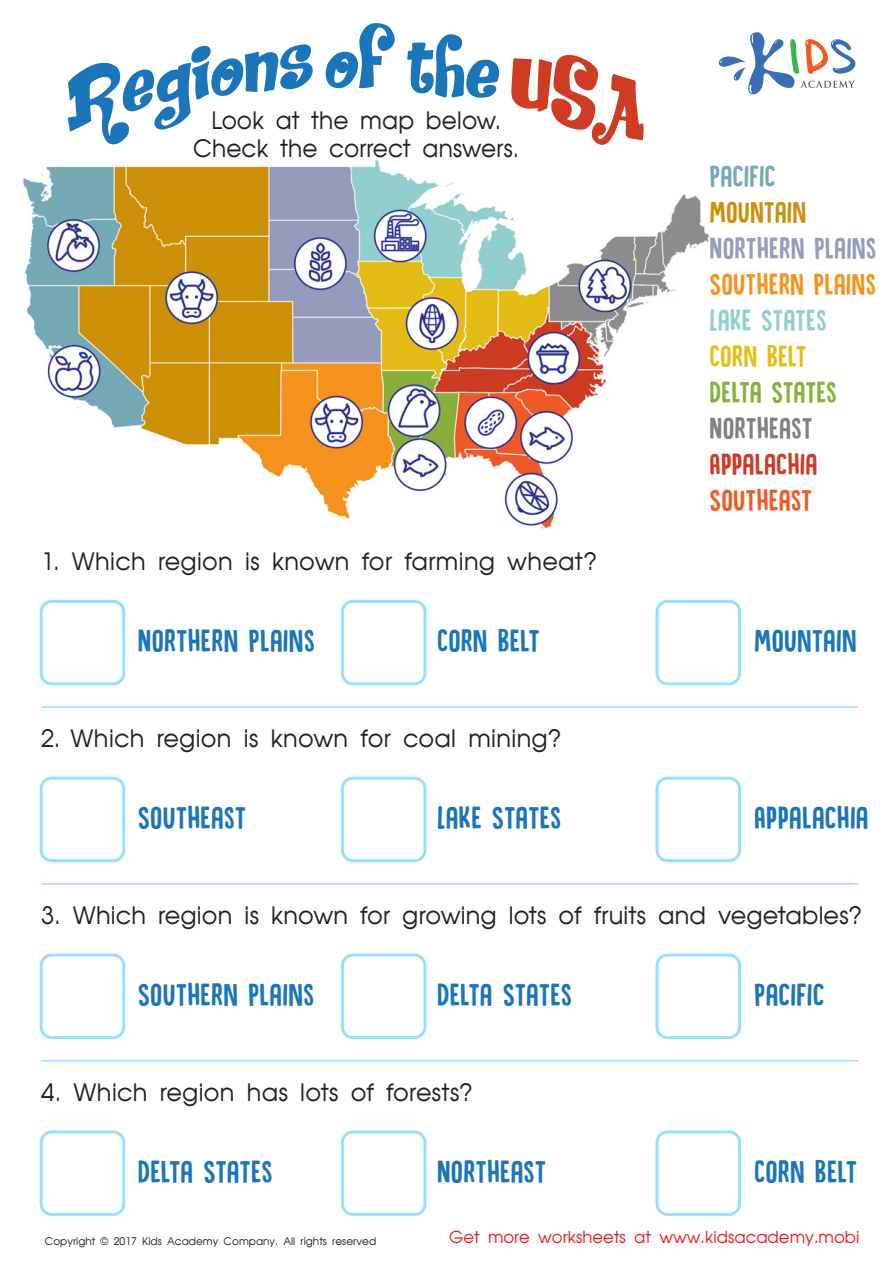
<style>
.page{position:relative;width:893px;height:1263px;background:#fff}
.page>*{position:absolute;margin:0;border:0;box-sizing:border-box;transform-origin:0 0}
.t1{font:33px "DK Canoodle";letter-spacing:.005em;color:#1b75bb}
.t2{font:31.5px "DK Canoodle";color:#959cbc}
.t3{font:31.5px "DK Canoodle";color:#f6921e}
.t4{font:31.5px "DK Canoodle";letter-spacing:-.005em;color:#89af3c}
.t5{font:31.5px "DK Canoodle";color:#94cece}
.t6{font:31.5px "DK Canoodle";color:#ce3c24}
.t7{font:31.5px "DK Canoodle";color:#808184}
.t8{font:31.5px "DK Canoodle";color:#f05a28}
.t9{font:31.5px "DK Canoodle";letter-spacing:.005em;color:#cc900a}
.t10{font:31.5px "DK Canoodle";color:#e5bd17}
.t11{font:31.5px "DK Canoodle";color:#75a9b6}
.t12{font:24px/28.8px "AG Avant Garde Cyr";letter-spacing:.01em;color:#231f20;text-align:center}
.t13{font:16.5px "AG Avant Garde Cyr";color:#ec1c24}
.t14{font:10.5px "AG Avant Garde Cyr";color:#231f20}
</style>
<div class="page">
<svg style="left:68px;top:44px;width:245px;height:101px"></svg>
<svg style="left:325px;top:23px;width:70px;height:65px"></svg>
<svg style="left:407px;top:34px;width:92px;height:64px"></svg>
<svg style="left:511px;top:54px;width:132px;height:91px"></svg>
<svg style="left:718px;top:32px;width:137px;height:63px"></svg>
<img style="left:22px;top:160px;width:688px;height:369px">
<hr style="left:41px;top:706px;width:817px;height:2px;background:#93e0ff">
<div style="left:40px;top:600px;width:85px;height:85px;border:3px solid #93e0ff;border-radius:10px"></div>
<div style="left:341px;top:600px;width:85px;height:85px;border:3px solid #93e0ff;border-radius:10px"></div>
<div style="left:655px;top:600px;width:86px;height:85px;border:3px solid #93e0ff;border-radius:10px"></div>
<hr style="left:41px;top:883px;width:817px;height:2px;background:#93e0ff">
<div style="left:40px;top:777px;width:85px;height:85px;border:3px solid #93e0ff;border-radius:10px"></div>
<div style="left:341px;top:777px;width:85px;height:85px;border:3px solid #93e0ff;border-radius:10px"></div>
<div style="left:655px;top:777px;width:86px;height:85px;border:3px solid #93e0ff;border-radius:10px"></div>
<hr style="left:41px;top:1060px;width:817px;height:2px;background:#93e0ff">
<div style="left:40px;top:954px;width:85px;height:85px;border:3px solid #93e0ff;border-radius:10px"></div>
<div style="left:341px;top:954px;width:85px;height:85px;border:3px solid #93e0ff;border-radius:10px"></div>
<div style="left:655px;top:954px;width:86px;height:85px;border:3px solid #93e0ff;border-radius:10px"></div>
<div style="left:40px;top:1130px;width:85px;height:86px;border:3px solid #93e0ff;border-radius:10px"></div>
<div style="left:341px;top:1130px;width:85px;height:86px;border:3px solid #93e0ff;border-radius:10px"></div>
<div style="left:655px;top:1130px;width:86px;height:86px;border:3px solid #93e0ff;border-radius:10px"></div>
<p class="t12" style="left:193px;top:106px;width:327px">Look at the map below.<br>Check the correct answers.</p>
<p class="t12" style="left:41px;top:547px;width:557px">1. Which region is known for farming wheat?</p>
<h2 class="t11" style="left:709px;top:160px;width:68px">PACIFIC</h2>
<h2 class="t9" style="left:709px;top:196px;width:98px">MOUNTAIN</h2>
<h2 class="t2" style="left:709px;top:232px;width:168px">NORTHERN PLAINS</h2>
<h2 class="t3" style="left:709px;top:268px;width:168px">SOUTHERN PLAINS</h2>
<h2 class="t5" style="left:709px;top:304px;width:119px">LAKE STATES</h2>
<h2 class="t10" style="left:709px;top:340px;width:99px">CORN BELT</h2>
<h2 class="t4" style="left:709px;top:376px;width:129px">DELTA STATES</h2>
<h2 class="t7" style="left:709px;top:412px;width:104px">NORTHEAST</h2>
<h2 class="t6" style="left:709px;top:448px;width:109px">APPALACHIA</h2>
<h2 class="t8" style="left:709px;top:484px;width:104px">SOUTHEAST</h2>
<h1 class="t1" style="left:138px;top:624px;width:178px">NORTHERN PLAINS</h1>
<h1 class="t1" style="left:437px;top:624px;width:104px">CORN BELT</h1>
<h1 class="t1" style="left:754px;top:624px;width:104px">MOUNTAIN</h1>
<p class="t12" style="left:41px;top:724px;width:522px">2. Which region is known for coal mining?</p>
<h1 class="t1" style="left:138px;top:801px;width:110px">SOUTHEAST</h1>
<h1 class="t1" style="left:437px;top:801px;width:126px">LAKE STATES</h1>
<h1 class="t1" style="left:754px;top:801px;width:116px">APPALACHIA</h1>
<p class="t12" style="left:41px;top:901px;width:822px">3. Which region is known for growing lots of fruits and vegetables?</p>
<h1 class="t1" style="left:138px;top:978px;width:178px">SOUTHERN PLAINS</h1>
<h1 class="t1" style="left:437px;top:978px;width:136px">DELTA STATES</h1>
<h1 class="t1" style="left:754px;top:978px;width:72px">PACIFIC</h1>
<p class="t12" style="left:41px;top:1078px;width:433px">4. Which region has lots of forests?</p>
<h1 class="t1" style="left:138px;top:1155px;width:136px">DELTA STATES</h1>
<h1 class="t1" style="left:437px;top:1155px;width:111px">NORTHEAST</h1>
<h1 class="t1" style="left:754px;top:1155px;width:104px">CORN BELT</h1>
<p class="t14" style="left:45px;top:1235px;width:333px">Copyright © 2017 Kids Academy Company. All rights reserved</p>
<p class="t13" style="left:449px;top:1228px;width:412px">Get more worksheets at www.kidsacademy.mobi</p>
</div>
